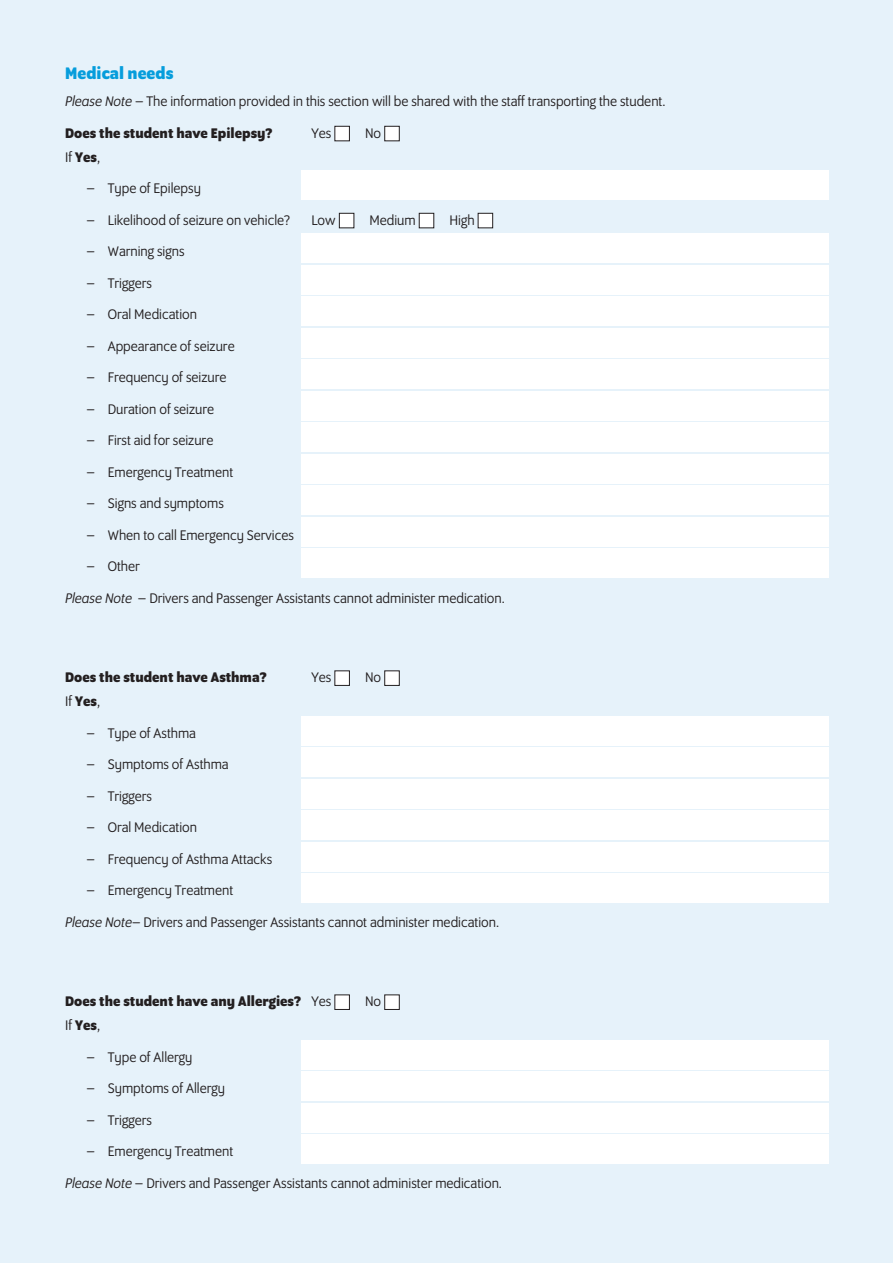
<style>
.page{position:relative;width:893px;height:1263px;background:#e6f2fa}
.page>*{position:absolute;margin:0;border:0;box-sizing:border-box;transform-origin:0 0}
.t1{font:700 18px "Program OT";color:#069ddc}
.t2{font:15px/31.5px "Program OT";color:#231f20}
.t3{font:700 15px/24px "Program OT";color:#231f20}
.s1{font-style:italic}
.s2{font-weight:700}
.s3{color:#fff}
.s4{font-weight:400}
</style>
<div class="page">
<div style="left:301px;top:170px;width:528px;height:30px;background:#fff"></div>
<div style="left:301px;top:233px;width:528px;height:30px;background:#fff"></div>
<div style="left:301px;top:265px;width:528px;height:29px;background:#fff"></div>
<div style="left:301px;top:296px;width:528px;height:30px;background:#fff"></div>
<div style="left:301px;top:328px;width:528px;height:29px;background:#fff"></div>
<div style="left:301px;top:359px;width:528px;height:30px;background:#fff"></div>
<div style="left:301px;top:391px;width:528px;height:29px;background:#fff"></div>
<div style="left:301px;top:422px;width:528px;height:30px;background:#fff"></div>
<div style="left:301px;top:454px;width:528px;height:29px;background:#fff"></div>
<div style="left:301px;top:485px;width:528px;height:30px;background:#fff"></div>
<div style="left:301px;top:517px;width:528px;height:29px;background:#fff"></div>
<div style="left:301px;top:548px;width:528px;height:30px;background:#fff"></div>
<div style="left:301px;top:716px;width:528px;height:30px;background:#fff"></div>
<div style="left:301px;top:747px;width:528px;height:30px;background:#fff"></div>
<div style="left:301px;top:779px;width:528px;height:30px;background:#fff"></div>
<div style="left:301px;top:810px;width:528px;height:30px;background:#fff"></div>
<div style="left:301px;top:842px;width:528px;height:30px;background:#fff"></div>
<div style="left:301px;top:873px;width:528px;height:30px;background:#fff"></div>
<div style="left:301px;top:1040px;width:528px;height:29px;background:#fff"></div>
<div style="left:301px;top:1071px;width:528px;height:30px;background:#fff"></div>
<div style="left:301px;top:1103px;width:528px;height:29px;background:#fff"></div>
<div style="left:301px;top:1134px;width:528px;height:30px;background:#fff"></div>
<p class="t1" style="left:65px;top:68px;width:110px">Medical needs</p>
<p class="t2" style="left:65px;top:87px;width:602px"><span class="s1">Please Note</span> – The information provided in this section will be shared with the staff transporting the student.<br><span class="s2">Does the student have Epilepsy?</span></p>
<p class="t2" style="left:311px;top:119px;width:90px">Yes<span class="s3">■</span> No<span class="s3">■</span></p>
<p class="t2" style="left:65px;top:143px;width:36px">If <span class="s2">Yes</span>,</p>
<p class="t2" style="left:87px;top:174px;width:116px">– Type of Epilepsy</p>
<p class="t2" style="left:87px;top:206px;width:205px">– Likelihood of seizure on vehicle?</p>
<p class="t2" style="left:311px;top:206px;width:184px">Low <span class="s3">■</span> Medium <span class="s3">■</span> High <span class="s3">■</span></p>
<p class="t2" style="left:87px;top:237px;width:99px">– Warning signs</p>
<p class="t2" style="left:87px;top:269px;width:67px">– Triggers</p>
<p class="t2" style="left:87px;top:300px;width:112px">– Oral Medication</p>
<p class="t2" style="left:87px;top:332px;width:150px">– Appearance of seizure</p>
<p class="t2" style="left:87px;top:363px;width:141px">– Frequency of seizure</p>
<p class="t2" style="left:87px;top:395px;width:129px">– Duration of seizure</p>
<p class="t2" style="left:87px;top:426px;width:128px">– First aid for seizure</p>
<p class="t2" style="left:87px;top:458px;width:148px">– Emergency Treatment</p>
<p class="t2" style="left:87px;top:489px;width:139px">– Signs and symptoms</p>
<p class="t2" style="left:87px;top:521px;width:209px">– When to call Emergency Services</p>
<p class="t2" style="left:65px;top:552px;width:441px;text-indent:21px">– Other<br><span class="s1">Please Note</span> – Drivers and Passenger Assistants cannot administer medication.</p>
<p class="t3" style="left:65px;top:667px;width:203px">Does the student have Asthma?</p>
<p class="t2" style="left:311px;top:663px;width:90px">Yes<span class="s3">■</span> No<span class="s3">■</span></p>
<p class="t2" style="left:65px;top:687px;width:36px">If <span class="s2">Yes</span>,</p>
<p class="t2" style="left:87px;top:719px;width:111px">– Type of Asthma</p>
<p class="t2" style="left:87px;top:750px;width:144px">– Symptoms of Asthma</p>
<p class="t2" style="left:87px;top:782px;width:67px">– Triggers</p>
<p class="t2" style="left:87px;top:813px;width:112px">– Oral Medication</p>
<p class="t2" style="left:87px;top:845px;width:187px">– Frequency of Asthma Attacks</p>
<p class="t2" style="left:65px;top:876px;width:435px;text-indent:21px">– Emergency Treatment<br><span class="s1">Please Note</span>– Drivers and Passenger Assistants cannot administer medication.</p>
<p class="t3" style="left:65px;top:991px;width:336px">Does the student have any Allergies? <span class="s4">Yes</span> <span class="s3">■</span> <span class="s4">No</span> <span class="s3">■<br></span><span class="s4">If</span> Yes<span class="s4">,</span></p>
<p class="t2" style="left:87px;top:1043px;width:107px">– Type of Allergy</p>
<p class="t2" style="left:87px;top:1074px;width:140px">– Symptoms of Allergy</p>
<p class="t2" style="left:87px;top:1106px;width:67px">– Triggers</p>
<p class="t2" style="left:65px;top:1137px;width:438px;text-indent:21px">– Emergency Treatment<br><span class="s1">Please Note</span> – Drivers and Passenger Assistants cannot administer medication.</p>
</div>
